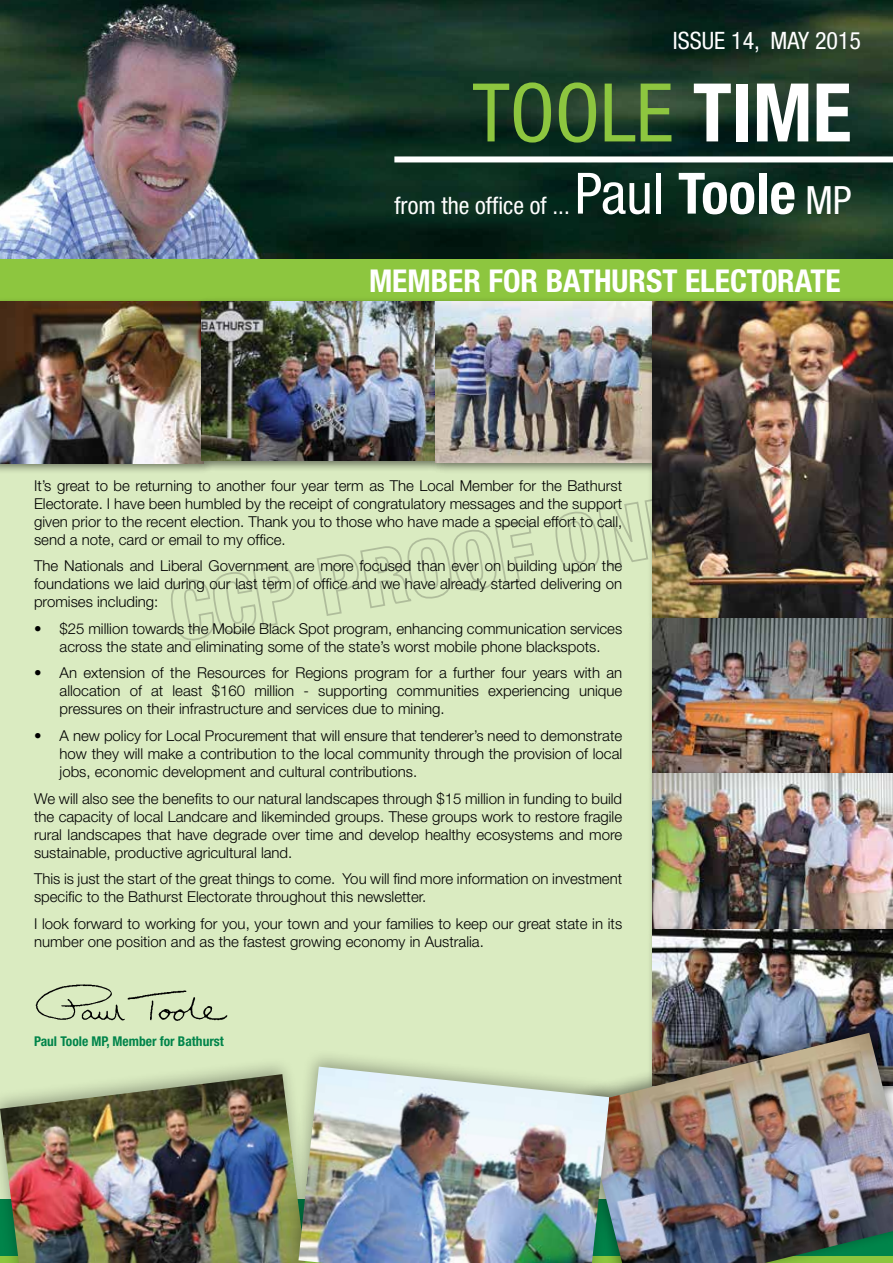
<style>
.page{position:relative;width:893px;height:1263px;background:#fff}
.page>*{position:absolute;margin:0;border:0;box-sizing:border-box;transform-origin:0 0}
.t1{font:condensed 81px "Helvetica Neue";color:#8dc63f}
.t2{font:700 condensed 57px "Helvetica Neue";color:#fff}
.t3{font:700 condensed 31.5px "Helvetica Neue";color:#fff}
.t4{font:condensed 24px "Helvetica Neue";color:#fff}
.t5{font:300 15px/18px "Helvetica Neue";color:#000;text-align:justify}
.t6{font:700 condensed 13.5px "Helvetica Neue";color:#00844a}
.s1{font-weight:700;color:#fff}
.s2{font-weight:400}
.s3{font-weight:400;font-size:39px}
</style>
<div class="page">
<img style="left:0;top:0;width:893px;height:259px">
<div style="left:0;top:259px;width:893px;height:43px;background:#8dc63f"></div>
<div style="left:394px;top:156px;width:499px;height:6px;background:#fff"></div>
<div style="left:0;top:459px;width:653px;height:740px;background:#daebc1"></div>
<img style="left:35px;top:984px;width:193px;height:37px">
<div style="left:0;top:297px;width:214px;height:177px;background:#000;opacity:.5"></div>
<img style="left:0;top:302px;width:196px;height:161px">
<div style="left:196px;top:296px;width:250px;height:176px;background:#000;opacity:.5"></div>
<div style="left:430px;top:296px;width:234px;height:177px;background:#000;opacity:.5"></div>
<div style="left:647px;top:296px;width:246px;height:334px;background:#000;opacity:.5"></div>
<img style="left:653px;top:302px;width:240px;height:311px">
<div style="left:647px;top:613px;width:246px;height:172px;background:#000;opacity:.5"></div>
<div style="left:647px;top:769px;width:246px;height:172px;background:#000;opacity:.5"></div>
<div style="left:647px;top:924px;width:246px;height:172px;background:#000;opacity:.5"></div>
<div style="left:0;top:1057px;width:318px;height:206px;background:#000;opacity:.3"></div>
<img style="left:0;top:1074px;width:284px;height:189px">
<div style="left:568px;top:1015px;width:325px;height:248px;background:#000;opacity:.5"></div>
<img style="left:583px;top:1033px;width:310px;height:230px">
<div style="left:284px;top:1049px;width:338px;height:214px;background:#000;opacity:.3"></div>
<img style="left:298px;top:1067px;width:311px;height:196px">
<svg style="left:171px;top:565px;width:124px;height:75px"></svg>
<svg style="left:317px;top:521px;width:217px;height:95px"></svg>
<svg style="left:555px;top:488px;width:158px;height:86px"></svg>
<h3 class="t4" style="left:673px;top:26px;width:190px">ISSUE 14, MAY 2015</h3>
<h1 class="t1" style="left:472px;top:66px;width:381px">TOOLE <span class="s1">TIME</span></h1>
<h3 class="t4" style="left:394px;top:191px;width:177px">from the office of ...</h3>
<h2 class="t2" style="left:575px;top:159px;width:278px"><span class="s2">Paul</span> Toole <span class="s3">MP</span></h2>
<h3 class="t3" style="left:369px;top:261px;width:473px">MEMBER FOR BATHURST ELECT0RATE</h3>
<p class="t5" style="left:34px;top:476px;width:590px">It’s great to be returning to another four year term as The Local Member for the Bathurst Electorate. I have been humbled by the receipt of congratulatory messages and the support given prior to the recent election. Thank you to those who have made a special effort to call, send a note, card or email to my office.</p>
<p class="t5" style="left:34px;top:557px;width:590px">The Nationals and Liberal Government are more focused than ever on building upon the foundations we laid during our last term of office and we have already started delivering on promises including:</p>
<p class="t5" style="left:34px;top:619px;width:590px;text-align:center">• $25 million towards the Mobile Black Spot program, enhancing communication services across the state and eliminating some of the state’s worst mobile phone blackspots.</p>
<p class="t5" style="left:60px;top:664px;width:564px;text-indent:-26px">• An extension of the Resources for Regions program for a further four years with an allocation of at least $160 million - supporting communities experiencing unique pressures on their infrastructure and services due to mining.</p>
<p class="t5" style="left:60px;top:726px;width:564px;text-indent:-25px">• A new policy for Local Procurement that will ensure that tenderer’s need to demonstrate how they will make a contribution to the local community through the provision of local jobs, economic development and cultural contributions.</p>
<p class="t5" style="left:34px;top:789px;width:590px">We will also see the benefits to our natural landscapes through $15 million in funding to build the capacity of local Landcare and likeminded groups. These groups work to restore fragile rural landscapes that have degrade over time and develop healthy ecosystems and more sustainable, productive agricultural land.</p>
<p class="t5" style="left:34px;top:869px;width:590px">This is just the start of the great things to come. You will find more information on investment specific to the Bathurst Electorate throughout this newsletter.</p>
<p class="t5" style="left:34px;top:914px;width:590px">I look forward to working for you, your town and your families to keep our great state in its number one position and as the fastest growing economy in Australia.</p>
<p class="t6" style="left:34px;top:1033px;width:191px">Paul Toole MP, Member for Bathurst</p>
</div>
